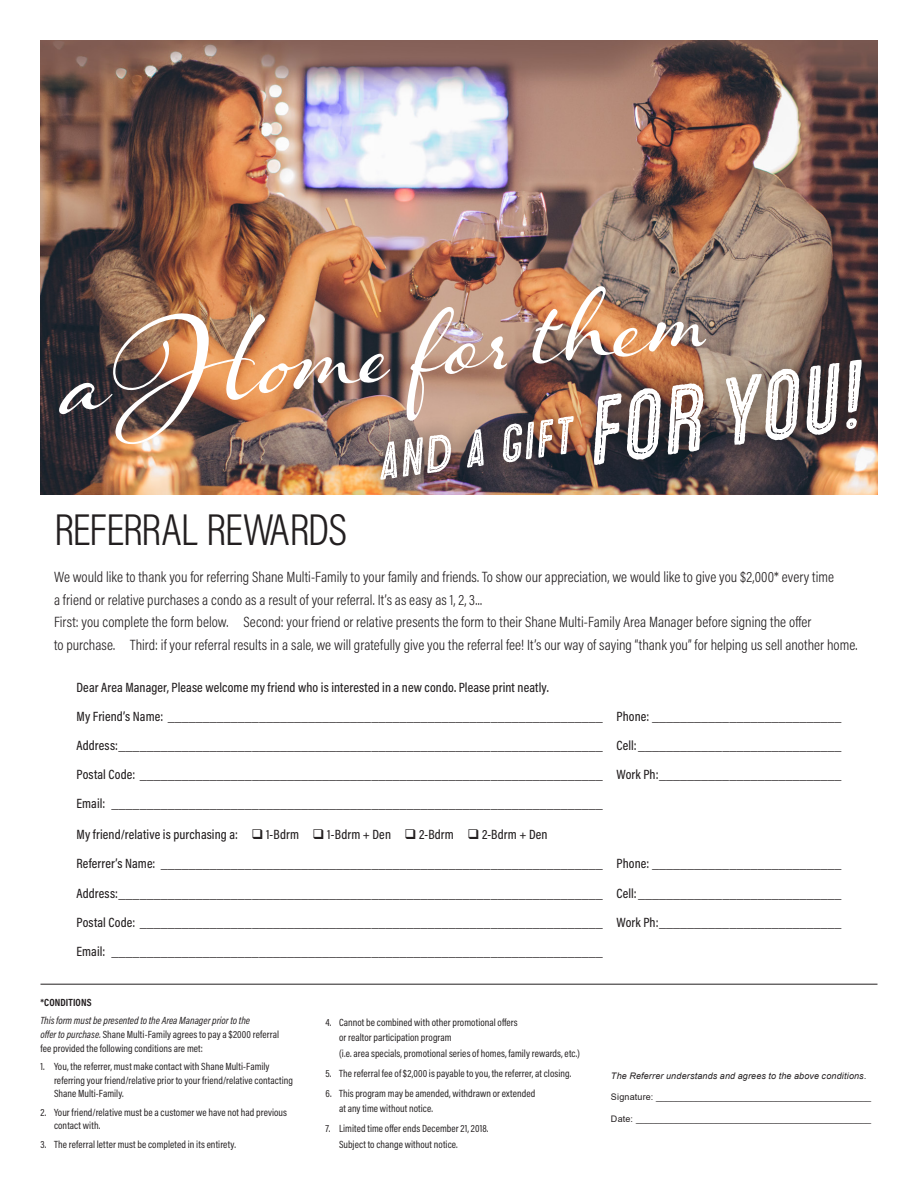
<style>
.page{position:relative;width:918px;height:1188px;background:#fff}
.page>*{position:absolute;margin:0;border:0;box-sizing:border-box;transform-origin:0 0}
.t1{font:165.75px "Hummingbird";color:#fff}
.t2{font:italic 96.3px "Microbrew One Inline";color:#fff}
.t3{font:italic 52.05px "Microbrew One Inline";color:#fff}
.t4{font:300 45px "Acumin Pro Cond";letter-spacing:-.03em;color:#231f20}
.t5{font:300 15px/22.5px "Acumin Pro Cond";letter-spacing:.005em;color:#231f20}
.t6{font:500 13.5px "Acumin Pro Cond";letter-spacing:.01em;color:#231f20}
.t7{font:10.5px/13.8px "Acumin Pro Cond";letter-spacing:.005em;color:#231f20}
.t8{font:700 10.5px "Acumin Pro Cond";letter-spacing:.01em;color:#231f20}
.t9{font:9px "Arial";letter-spacing:.02em;color:#231f20}
.t10{font:italic 9px "Arial";letter-spacing:.02em;color:#231f20}
.s1{font-style:italic}
</style>
<div class="page">
<img style="left:40px;top:40px;width:838px;height:454px">
<div style="left:361px;top:340px;width:521px;height:159px;background:#231f20;opacity:.75"></div>
<hr style="left:40px;top:984px;width:838px;height:1px;background:#231f20">
<p class="t1" style="left:45px;top:260px;width:651px;rotate:-6deg">aHome for them</p>
<p class="t2" style="left:574px;top:379px;width:281px;rotate:-8deg">for you!</p>
<p class="t3" style="left:371px;top:433px;width:199px;rotate:-8deg">and a Gift</p>
<p class="t4" style="left:54px;top:501px;width:295px">REFERRAL REWARDS</p>
<p class="t5" style="left:54px;top:566px;width:782px">We would like to thank you for referring Shane Multi-Family to your family and friends. To show our appreciation, we would like to give you $2,000* every time a friend or relative purchases a condo as a result of your referral. It’s as easy as 1, 2, 3...</p>
<p class="t5" style="left:54px;top:611px;width:805px">First: you complete the form below. Second: your friend or relative presents the form to their Shane Multi-Family Area Manager before signing the offer<br>to purchase. Third: if your referral results in a sale, we will gratefully give you the referral fee! It’s our way of saying “thank you” for helping us sell another home.</p>
<p class="t6" style="left:76px;top:678px;width:474px">Dear Area Manager, Please welcome my friend who is interested in a new condo. Please print neatly.</p>
<p class="t6" style="left:76px;top:707px;width:767px">My Friend’s Name: ______________________________________________________________ Phone: ___________________________</p>
<p class="t6" style="left:76px;top:736px;width:767px">Address:_____________________________________________________________________ Cell:_____________________________</p>
<p class="t6" style="left:76px;top:766px;width:767px">Postal Code: __________________________________________________________________ Work Ph:__________________________</p>
<p class="t6" style="left:76px;top:795px;width:528px">Email: ______________________________________________________________________</p>
<p class="t6" style="left:76px;top:826px;width:473px">My friend/relative is purchasing a: ❑ 1-Bdrm ❑ 1-Bdrm + Den ❑ 2-Bdrm ❑ 2-Bdrm + Den</p>
<p class="t6" style="left:76px;top:855px;width:767px">Referrer’s Name: _______________________________________________________________ Phone: ___________________________</p>
<p class="t6" style="left:76px;top:884px;width:767px">Address:_____________________________________________________________________ Cell:_____________________________</p>
<p class="t6" style="left:76px;top:913px;width:767px">Postal Code: __________________________________________________________________ Work Ph:__________________________</p>
<p class="t6" style="left:76px;top:942px;width:528px">Email: ______________________________________________________________________</p>
<p class="t8" style="left:40px;top:995px;width:53px">*CONDITIONS</p>
<p class="t7" style="left:40px;top:1013px;width:240px"><span class="s1">This form must be presented to the Area Manager prior to the<br>offer to purchase.</span> Shane Multi-Family agrees to pay a $2000 referral fee provided the following conditions are met:</p>
<p class="t7" style="left:54px;top:1059px;width:241px;text-indent:-14px">1. You, the referrer, must make contact with Shane Multi-Family referring your friend/relative prior to your friend/relative contacting<br>Shane Multi-Family.</p>
<p class="t7" style="left:54px;top:1105px;width:234px;text-indent:-14px">2. Your friend/relative must be a customer we have not had previous contact with.</p>
<p class="t7" style="left:40px;top:1137px;width:197px">3. The referral letter must be completed in its entirety.</p>
<p class="t7" style="left:339px;top:1014px;width:243px;line-height:15.6px;text-indent:-14px">4. Cannot be combined with other promotional offers<br>or realtor participation program<br>(i.e. area specials, promotional series of homes, family rewards, etc.)</p>
<p class="t7" style="left:326px;top:1066px;width:247px">5. The referral fee of $2,000 is payable to you, the referrer, at closing.</p>
<p class="t7" style="left:339px;top:1085px;width:198px;line-height:15.6px;text-indent:-14px">6. This program may be amended, withdrawn or extended at any time without notice.</p>
<p class="t7" style="left:339px;top:1120px;width:151px;line-height:15.6px;text-indent:-14px">7. Limited time offer ends December 21, 2018.<br>Subject to change without notice.</p>
<p class="t10" style="left:611px;top:1070px;width:257px">The Referrer understands and agrees to the above conditions.</p>
<p class="t9" style="left:611px;top:1091px;width:262px">Signature: ___________________________________________</p>
<p class="t9" style="left:611px;top:1112px;width:262px">Date: _______________________________________________</p>
</div>
